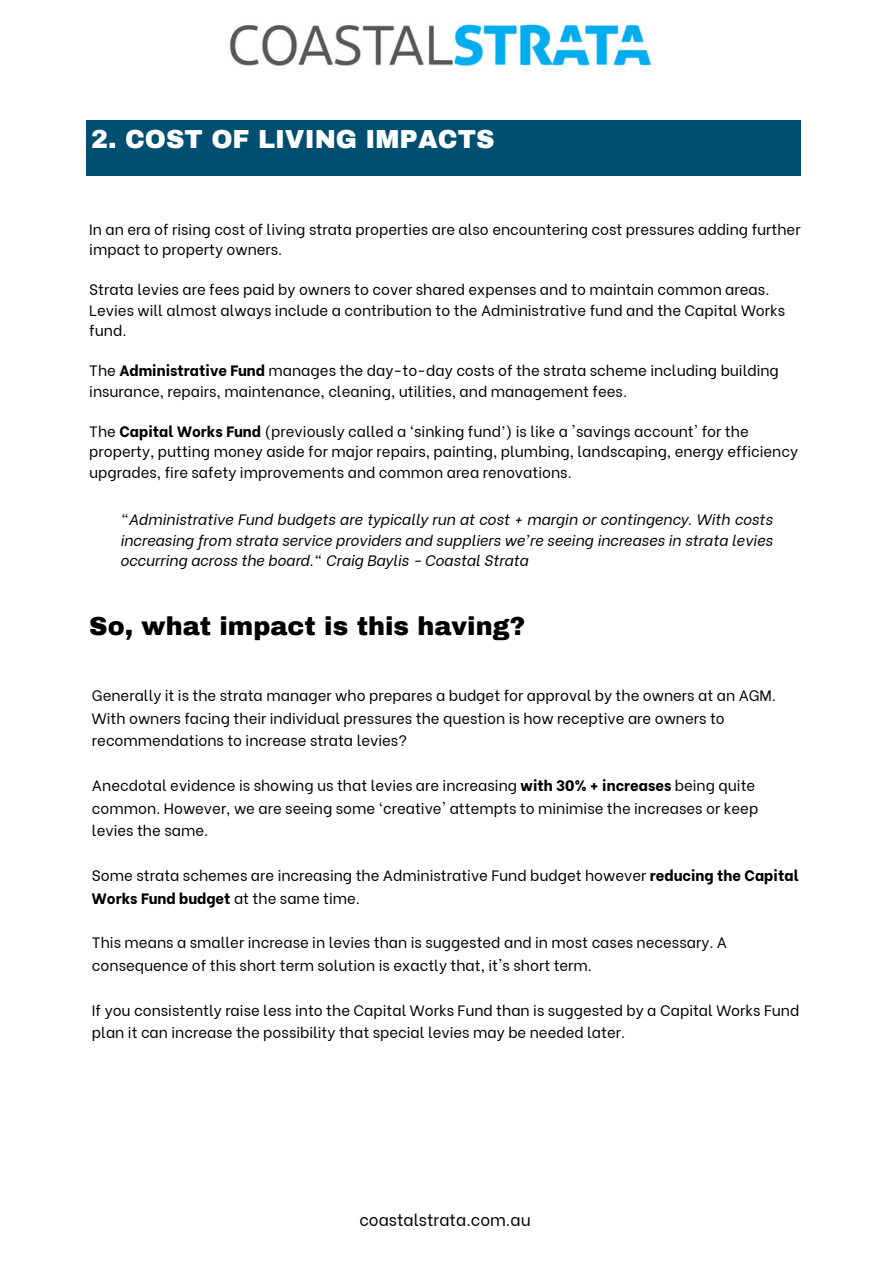
<style>
.page{position:relative;width:893px;height:1264px;background:#fff}
.page>*{position:absolute;margin:0;border:0;box-sizing:border-box;transform-origin:0 0}
.t1{font:900 25.5px "Archivo";color:#000}
.t2{font:900 25.5px "Archivo";color:#fff}
.t3{font:16.5px "Be Vietnam";color:#000}
.t4{font:15px/22.5px "Be Vietnam";color:#000}
.t5{font:italic 15px/20.2px "Be Vietnam";color:#000;text-align:justify}
.s1{font-weight:800}
</style>
<div class="page">
<img style="left:229px;top:24px;width:422px;height:42px">
<div style="left:86px;top:120px;width:714px;height:55px;background:#014f70"></div>
<p class="t2" style="left:91px;top:126px;width:405px">2. COST OF LIVING IMPACTS</p>
<p class="t4" style="left:89px;top:217px;width:712px;line-height:20.2px">In an era of rising cost of living strata properties are also encountering cost pressures adding further impact to property owners.</p>
<p class="t4" style="left:89px;top:278px;width:697px;line-height:20.2px">Strata levies are fees paid by owners to cover shared expenses and to maintain common areas.<br>Levies will almost always include a contribution to the Administrative fund and the Capital Works fund.</p>
<p class="t4" style="left:89px;top:359px;width:691px;line-height:20.2px">The <span class="s1">Administrative Fund</span> manages the day-to-day costs of the strata scheme including building insurance, repairs, maintenance, cleaning, utilities, and management fees.</p>
<p class="t4" style="left:89px;top:420px;width:710px;line-height:20.2px">The <span class="s1">Capital Works Fund</span> (previously called a ‘sinking fund’) is like a 'savings account' for the property, putting money aside for major repairs, painting, plumbing, landscaping, energy efficiency upgrades, fire safety improvements and common area renovations.</p>
<p class="t5" style="left:120px;top:508px;width:654px">"Administrative Fund budgets are typically run at cost + margin or contingency. With costs increasing from strata service providers and suppliers we're seeing increases in strata levies occurring across the board." Craig Baylis - Coastal Strata</p>
<p class="t1" style="left:89px;top:612px;width:437px">So, what impact is this having?</p>
<p class="t4" style="left:92px;top:682px;width:685px">Generally it is the strata manager who prepares a budget for approval by the owners at an AGM.<br>With owners facing their individual pressures the question is how receptive are owners to recommendations to increase strata levies?</p>
<p class="t4" style="left:92px;top:772px;width:667px">Anecdotal evidence is showing us that levies are increasing <span class="s1">with 30% + increases</span> being quite common. However, we are seeing some ‘creative' attempts to minimise the increases or keep levies the same.</p>
<p class="t4" style="left:92px;top:862px;width:708px">Some strata schemes are increasing the Administrative Fund budget however <span class="s1">reducing the Capital<br>Works Fund budget</span> at the same time.</p>
<p class="t4" style="left:92px;top:930px;width:636px">This means a smaller increase in levies than is suggested and in most cases necessary. A consequence of this short term solution is exactly that, it's short term.</p>
<p class="t4" style="left:92px;top:997px;width:708px">If you consistently raise less into the Capital Works Fund than is suggested by a Capital Works Fund plan it can increase the possibility that special levies may be needed later.</p>
<p class="t3" style="left:359px;top:1205px;width:173px">coastalstrata.com.au</p>
</div>
